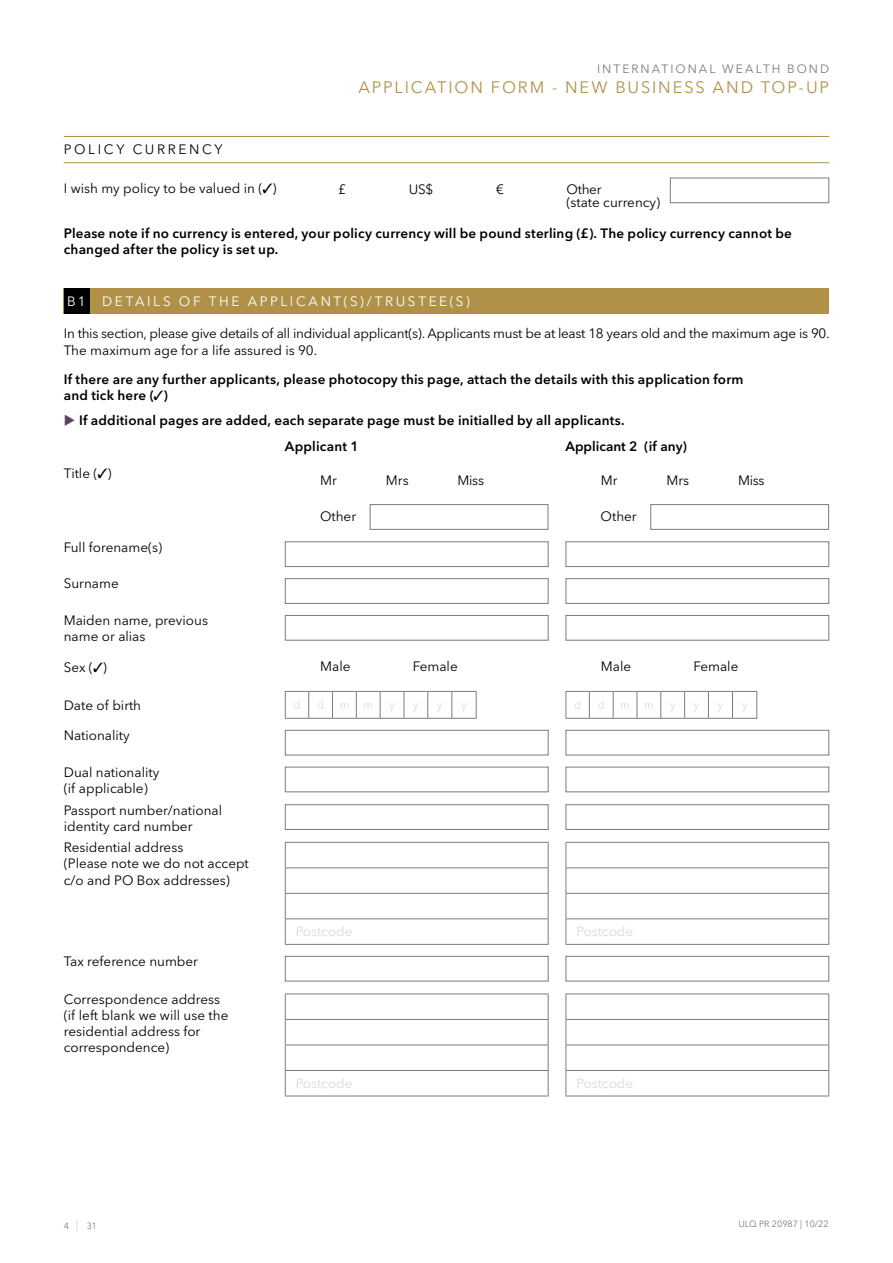
<style>
.page{position:relative;width:893px;height:1263px;background:#fff}
.page>*{position:absolute;margin:0;border:0;box-sizing:border-box;transform-origin:0 0}
.t1{font:16.5px "Avenir Next LT Pro";letter-spacing:.115em;color:#b19148}
.t2{font:13.5px/16.2px "Avenir Next LT Pro";color:#000}
.t3{font:600 13.5px/16.2px "Avenir Next LT Pro";letter-spacing:.015em;color:#000}
.t4{font:13.5px/16.2px "Avenir Next LT Pro";letter-spacing:-.02em;color:#000}
.t5{font:13.5px "Avenir Next LT Pro";letter-spacing:.195em;color:#fff}
.t6{font:13.5px "Avenir Next LT Pro";color:#dadada}
.t7{font:13.5px "Avenir Next LT Pro";letter-spacing:.195em;color:#000}
.t8{font:12px "Avenir Next LT Pro";letter-spacing:.17em;color:#7c7b7b}
.t9{font:12px "Avenir Next LT Pro";color:#dadada;scale:.9 1}
.t10{font:9px "Avenir Next LT Pro";color:#7c7b7b}
.s1{color:#5a4561}
.s2{font-weight:200;font-size:11.25px}
</style>
<div class="page">
<hr style="left:64px;top:136px;width:765px;height:1px;background:#b19148">
<hr style="left:64px;top:162px;width:765px;height:1px;background:#b19148">
<div style="left:670px;top:178px;width:159px;height:25px;border:1px solid #7c7b7b"></div>
<div style="left:64px;top:288px;width:765px;height:26px;background:#b19148"></div>
<div style="left:64px;top:288px;width:25px;height:26px;background:#000"></div>
<div style="left:370px;top:504px;width:178px;height:26px;border:1px solid #7c7b7b"></div>
<div style="left:650px;top:504px;width:179px;height:26px;border:1px solid #7c7b7b"></div>
<div style="left:285px;top:541px;width:264px;height:26px;border:1px solid #7c7b7b"></div>
<div style="left:566px;top:541px;width:263px;height:26px;border:1px solid #7c7b7b"></div>
<div style="left:285px;top:578px;width:264px;height:26px;border:1px solid #7c7b7b"></div>
<div style="left:566px;top:578px;width:263px;height:26px;border:1px solid #7c7b7b"></div>
<div style="left:285px;top:615px;width:264px;height:26px;border:1px solid #7c7b7b"></div>
<div style="left:566px;top:615px;width:263px;height:26px;border:1px solid #7c7b7b"></div>
<svg style="left:285px;top:691px;width:192px;height:28px"></svg>
<svg style="left:566px;top:691px;width:191px;height:28px"></svg>
<div style="left:285px;top:730px;width:264px;height:25px;border:1px solid #7c7b7b"></div>
<div style="left:566px;top:730px;width:263px;height:25px;border:1px solid #7c7b7b"></div>
<div style="left:285px;top:767px;width:264px;height:25px;border:1px solid #7c7b7b"></div>
<div style="left:566px;top:767px;width:263px;height:25px;border:1px solid #7c7b7b"></div>
<div style="left:285px;top:804px;width:264px;height:26px;border:1px solid #7c7b7b"></div>
<div style="left:566px;top:804px;width:263px;height:26px;border:1px solid #7c7b7b"></div>
<hr style="left:285px;top:867px;width:264px;height:1px;background:#7c7b7b">
<hr style="left:285px;top:893px;width:264px;height:1px;background:#7c7b7b">
<hr style="left:285px;top:842px;width:264px;height:1px;background:#7c7b7b">
<hr style="left:285px;top:918px;width:264px;height:1px;background:#7c7b7b">
<svg style="left:285px;top:843px;width:1px;height:101px"></svg>
<svg style="left:548px;top:843px;width:1px;height:101px"></svg>
<hr style="left:285px;top:944px;width:264px;height:1px;background:#7c7b7b">
<hr style="left:566px;top:867px;width:263px;height:1px;background:#7c7b7b">
<hr style="left:566px;top:893px;width:263px;height:1px;background:#7c7b7b">
<hr style="left:566px;top:842px;width:263px;height:1px;background:#7c7b7b">
<hr style="left:566px;top:918px;width:263px;height:1px;background:#7c7b7b">
<svg style="left:566px;top:843px;width:1px;height:101px"></svg>
<svg style="left:828px;top:843px;width:1px;height:101px"></svg>
<hr style="left:566px;top:944px;width:263px;height:1px;background:#7c7b7b">
<div style="left:285px;top:956px;width:264px;height:25px;border:1px solid #7c7b7b"></div>
<div style="left:566px;top:956px;width:263px;height:25px;border:1px solid #7c7b7b"></div>
<hr style="left:285px;top:1019px;width:264px;height:1px;background:#7c7b7b">
<hr style="left:285px;top:1044px;width:264px;height:1px;background:#7c7b7b">
<hr style="left:285px;top:993px;width:264px;height:1px;background:#7c7b7b">
<hr style="left:285px;top:1070px;width:264px;height:1px;background:#7c7b7b">
<svg style="left:285px;top:994px;width:1px;height:102px"></svg>
<svg style="left:548px;top:994px;width:1px;height:102px"></svg>
<hr style="left:285px;top:1096px;width:264px;height:1px;background:#7c7b7b">
<hr style="left:566px;top:1019px;width:263px;height:1px;background:#7c7b7b">
<hr style="left:566px;top:1044px;width:263px;height:1px;background:#7c7b7b">
<hr style="left:566px;top:993px;width:263px;height:1px;background:#7c7b7b">
<hr style="left:566px;top:1070px;width:263px;height:1px;background:#7c7b7b">
<svg style="left:566px;top:994px;width:1px;height:102px"></svg>
<svg style="left:828px;top:994px;width:1px;height:102px"></svg>
<hr style="left:566px;top:1096px;width:263px;height:1px;background:#7c7b7b">
<p class="t8" style="left:597px;top:62px;width:234px">INTERNATIONAL WEALTH BOND</p>
<p class="t1" style="left:358px;top:77px;width:472px">APPLICATION FORM - NEW BUSINESS AND TOP-UP</p>
<p class="t7" style="left:64px;top:141px;width:160px">POLICY CURRENCY</p>
<p class="t2" style="left:64px;top:181px;width:214px">I wish my policy to be valued in (✓)</p>
<p class="t2" style="left:338px;top:181px;width:9px">£</p>
<p class="t2" style="left:409px;top:181px;width:26px">US$</p>
<p class="t2" style="left:496px;top:181px;width:9px">€</p>
<p class="t2" style="left:566px;top:183px;width:95px;line-height:13.2px">Other<br>(state currency)</p>
<p class="t3" style="left:64px;top:225px;width:730px">Please note if no currency is entered, your policy currency will be pound sterling (£). The policy currency cannot be changed after the policy is set up.</p>
<p class="t5" style="left:67px;top:293px;width:404px">B1 DETAILS OF THE APPLICANT(S)/TRUSTEE(S)</p>
<p class="t4" style="left:64px;top:326px;width:767px">In this section, please give details of all individual applicant(s). Applicants must be at least 18 years old and the maximum age is 90.<br>The maximum age for a life assured is 90.</p>
<p class="t3" style="left:64px;top:371px;width:681px">If there are any further applicants, please photocopy this page, attach the details with this application form and tick here (✓)</p>
<p class="t3" style="left:285px;top:407px;width:341px;line-height:26.1px;text-indent:-221px"><span class="s1">◆</span> If additional pages are added, each separate page must be initialled by all applicants.<br>Applicant 1</p>
<p class="t3" style="left:566px;top:438px;width:123px">Applicant 2 (if any)</p>
<p class="t2" style="left:64px;top:465px;width:49px">Title (✓)</p>
<p class="t2" style="left:320px;top:472px;width:18px">Mr</p>
<p class="t2" style="left:386px;top:472px;width:24px">Mrs</p>
<p class="t2" style="left:457px;top:472px;width:28px">Miss</p>
<p class="t2" style="left:320px;top:508px;width:38px">Other</p>
<p class="t2" style="left:601px;top:472px;width:18px">Mr</p>
<p class="t2" style="left:666px;top:472px;width:24px">Mrs</p>
<p class="t2" style="left:738px;top:472px;width:28px">Miss</p>
<p class="t2" style="left:601px;top:508px;width:38px">Other</p>
<p class="t2" style="left:64px;top:539px;width:100px">Full forename(s)</p>
<p class="t2" style="left:64px;top:576px;width:57px">Surname</p>
<p class="t2" style="left:64px;top:612px;width:146px">Maiden name, previous name or alias</p>
<p class="t2" style="left:64px;top:659px;width:45px">Sex (✓)</p>
<p class="t2" style="left:320px;top:658px;width:32px">Male</p>
<p class="t2" style="left:413px;top:658px;width:46px">Female</p>
<p class="t2" style="left:601px;top:658px;width:32px">Male</p>
<p class="t2" style="left:693px;top:658px;width:46px">Female</p>
<p class="t2" style="left:64px;top:697px;width:79px">Date of birth</p>
<p class="t9" style="left:294px;top:698px;width:9px">d</p>
<p class="t9" style="left:317px;top:698px;width:9px">d</p>
<p class="t9" style="left:340px;top:698px;width:39px">m m</p>
<p class="t9" style="left:389px;top:698px;width:7px">y</p>
<p class="t9" style="left:413px;top:698px;width:7px">y</p>
<p class="t9" style="left:437px;top:698px;width:7px">y</p>
<p class="t9" style="left:461px;top:698px;width:7px">y</p>
<p class="t9" style="left:574px;top:698px;width:9px">d</p>
<p class="t9" style="left:598px;top:698px;width:9px">d</p>
<p class="t9" style="left:620px;top:698px;width:39px">m m</p>
<p class="t9" style="left:670px;top:698px;width:7px">y</p>
<p class="t9" style="left:694px;top:698px;width:7px">y</p>
<p class="t9" style="left:718px;top:698px;width:7px">y</p>
<p class="t9" style="left:742px;top:698px;width:7px">y</p>
<p class="t2" style="left:64px;top:727px;width:67px">Nationality</p>
<p class="t2" style="left:64px;top:764px;width:97px">Dual nationality (if applicable)</p>
<p class="t2" style="left:64px;top:802px;width:160px">Passport number/national identity card number</p>
<p class="t2" style="left:64px;top:839px;width:187px">Residential address<br>(Please note we do not accept c/o and PO Box addresses)</p>
<p class="t6" style="left:296px;top:923px;width:58px">Postcode</p>
<p class="t6" style="left:577px;top:923px;width:58px">Postcode</p>
<p class="t2" style="left:64px;top:953px;width:136px">Tax reference number</p>
<p class="t2" style="left:64px;top:991px;width:166px">Correspondence address (if left blank we will use the residential address for correspondence)</p>
<p class="t6" style="left:296px;top:1075px;width:58px">Postcode</p>
<p class="t6" style="left:577px;top:1075px;width:58px">Postcode</p>
<p class="t10" style="left:64px;top:1220px;width:35px">4 <span class="s2">|</span> 31</p>
<p class="t10" style="left:738px;top:1219px;width:92px">ULQ PR 20987 | 10/22</p>
</div>
